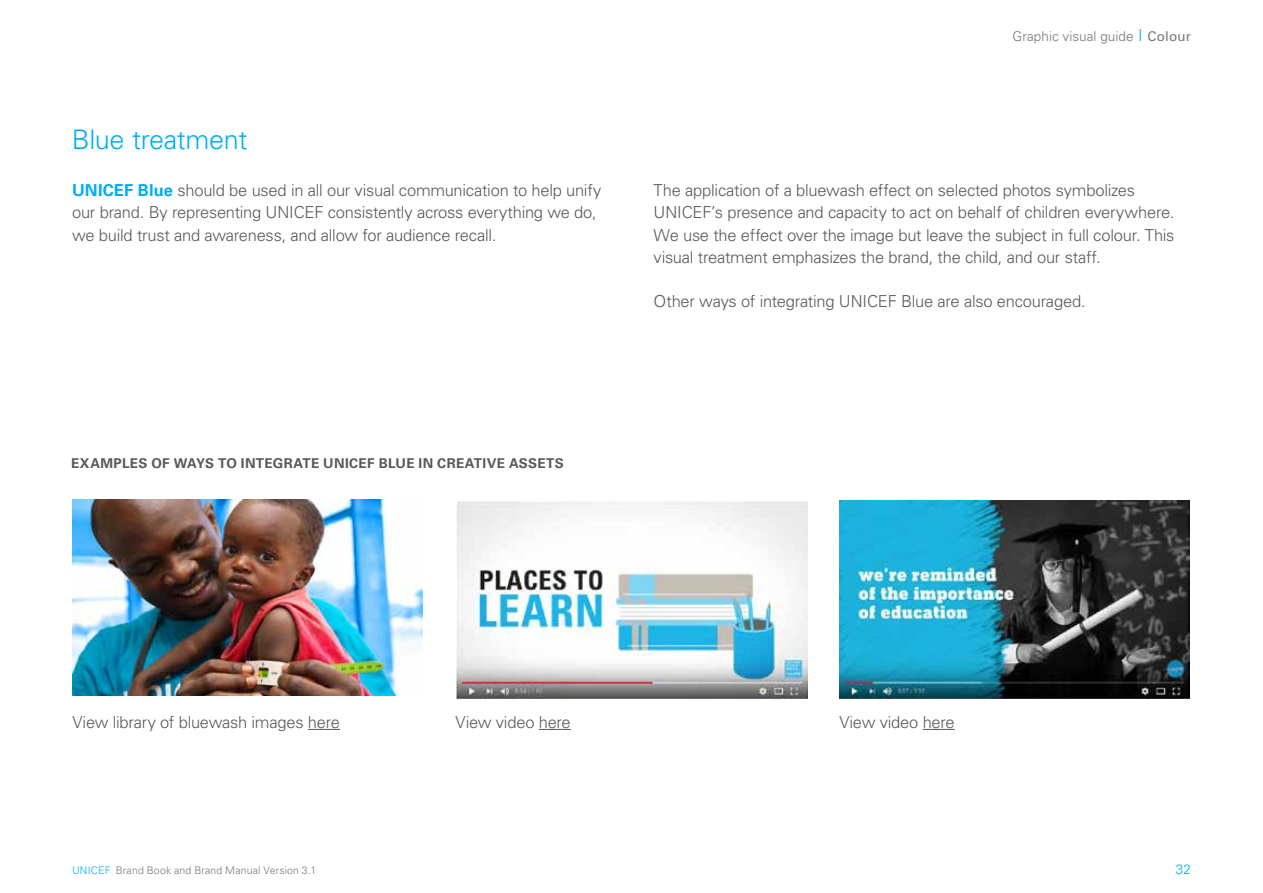
<style>
.page{position:relative;width:1263px;height:893px;background:#fff}
.page>*{position:absolute;margin:0;border:0;box-sizing:border-box;transform-origin:0 0}
.t1{font:300 27px "Univers LT Pro 45";letter-spacing:-.015em;color:#00aeef}
.t2{font:300 16.5px/22.5px "Univers LT Pro 45";letter-spacing:-.015em;color:#58595b}
.t3{font:700 13.5px "Univers LT Pro 65";letter-spacing:.025em;color:#58595b}
.t4{font:300 13.5px "Univers LT Pro 45";letter-spacing:.005em;color:#77787a}
.t5{font:300 13.5px "Univers LT Pro 45";color:#00aeef}
.t6{font:300 10.5px "Univers LT Pro 45";letter-spacing:.015em;color:#77787a}
.s1{font-family:"Univers LT Pro 65";font-weight:700;color:#00aeef}
.s2{font-size:16.5px;color:#00aeef}
.s3{font-family:"Univers LT Pro 55 Roman";font-weight:400}
.s4{color:#00aeef}
</style>
<div class="page">
<img style="left:456px;top:501px;width:351px;height:198px">
<img style="left:839px;top:501px;width:351px;height:197px">
<img style="left:72px;top:499px;width:351px;height:197px">
<hr style="left:308px;top:729px;width:32px;height:1px;background:#58595b">
<hr style="left:539px;top:729px;width:32px;height:1px;background:#58595b">
<hr style="left:923px;top:729px;width:32px;height:1px;background:#58595b">
<h1 class="t1" style="left:72px;top:123px;width:177px">Blue treatment</h1>
<p class="t2" style="left:72px;top:179px;width:531px"><span class="s1">UNICEF Blue</span> should be used in all our visual communication to help unify our brand. By representing UNICEF consistently across everything we do, we build trust and awareness, and allow for audience recall.</p>
<p class="t4" style="left:1013px;top:28px;width:180px">Graphic visual guide <span class="s2">I</span> <span class="s3">Colour</span></p>
<p class="t2" style="left:654px;top:179px;width:522px">The application of a bluewash effect on selected photos symbolizes UNICEF’s presence and capacity to act on behalf of children everywhere.<br>We use the effect over the image but leave the subject in full colour. This visual treatment emphasizes the brand, the child, and our staff.</p>
<p class="t2" style="left:654px;top:290px;width:433px">Other ways of integrating UNICEF Blue are also encouraged.</p>
<p class="t3" style="left:71px;top:455px;width:494px">EXAMPLES OF WAYS TO INTEGRATE UNICEF BLUE IN CREATIVE ASSETS</p>
<p class="t2" style="left:72px;top:711px;width:269px">View library of bluewash images here</p>
<p class="t2" style="left:455px;top:711px;width:117px">View video here</p>
<p class="t2" style="left:839px;top:711px;width:117px">View video here</p>
<p class="t6" style="left:72px;top:864px;width:246px"><span class="s4">UNICEF</span> Brand Book and Brand Manual Version 3.1</p>
<p class="t5" style="left:1176px;top:861px;width:17px">32</p>
</div>
